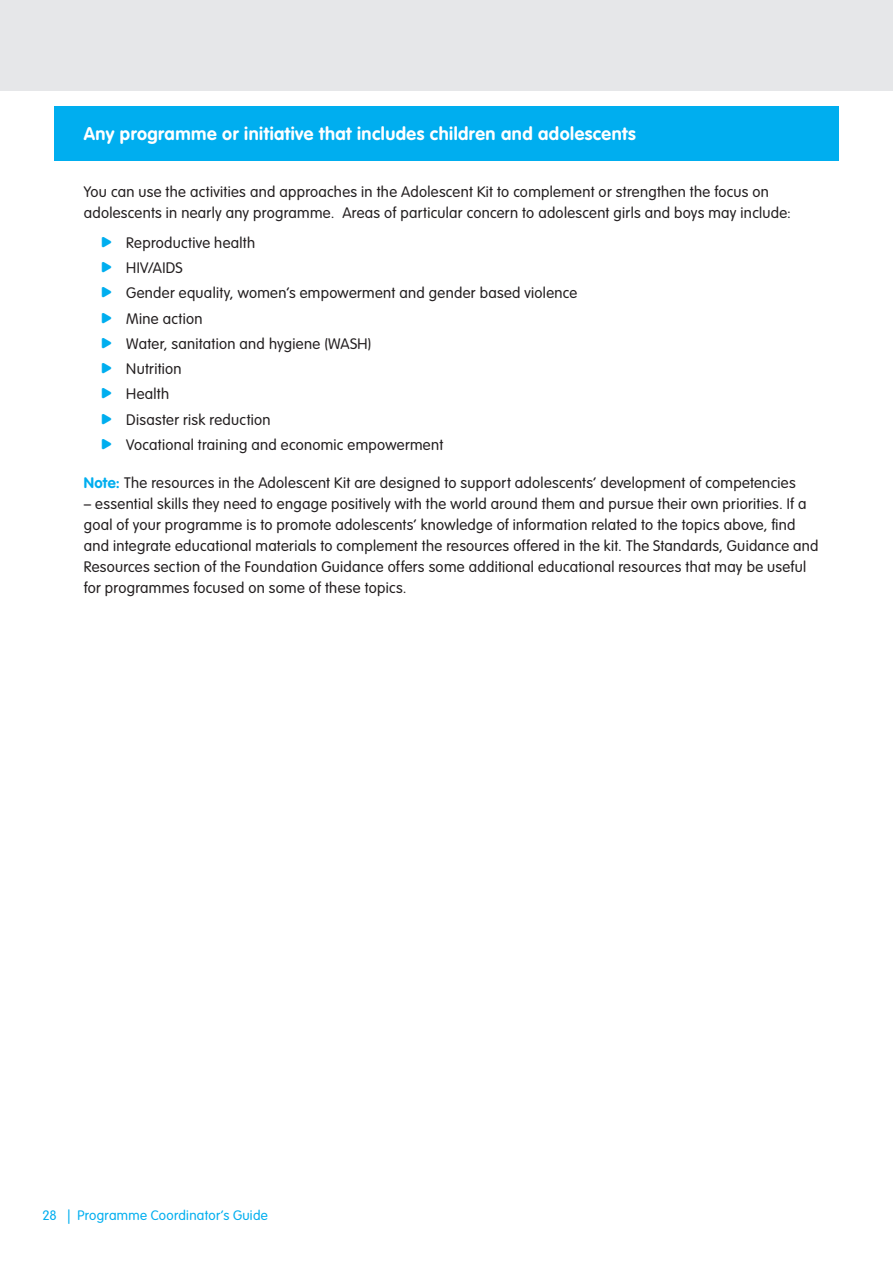
<style>
.page{position:relative;width:893px;height:1263px;background:#fff}
.page>*{position:absolute;margin:0;border:0;box-sizing:border-box;transform-origin:0 0}
.Subheading_White{font:700 18px "VAG Rounded Std";letter-spacing:.025em;color:#fff}
.Paragraph_Text{font:300 15px/21px "VAG Rounded Std";letter-spacing:.02em;color:#231f20}
.t1{font:300 13.5px "VAG Rounded Std";letter-spacing:.025em;color:#00aeef}
.s1{color:#00aeef}
.s2{font-weight:700;color:#00aeef}
</style>
<div class="page">
<div style="left:0;top:0;width:893px;height:91px;background:#e6e7e9"></div>
<div style="left:54px;top:106px;width:785px;height:54px;background:#00aeef"></div>
<p class="Subheading_White" style="left:84px;top:123px;width:553px">Any programme or initiative that includes children and adolescents</p>
<p class="Paragraph_Text" style="left:84px;top:182px;width:709px">You can use the activities and approaches in the Adolescent Kit to complement or strengthen the focus on adolescents in nearly any programme. Areas of particular concern to adolescent girls and boys may include:</p>
<p class="Paragraph_Text" style="left:101px;top:233px;width:156px"><span class="s1">•</span> Reproductive health</p>
<p class="Paragraph_Text" style="left:101px;top:258px;width:83px"><span class="s1">•</span> HIV/AIDS</p>
<p class="Paragraph_Text" style="left:101px;top:283px;width:478px"><span class="s1">•</span> Gender equality, women’s empowerment and gender based violence</p>
<p class="Paragraph_Text" style="left:101px;top:308px;width:103px"><span class="s1">•</span> Mine action</p>
<p class="Paragraph_Text" style="left:101px;top:334px;width:272px"><span class="s1">•</span> Water, sanitation and hygiene (WASH)</p>
<p class="Paragraph_Text" style="left:101px;top:359px;width:82px"><span class="s1">•</span> Nutrition</p>
<p class="Paragraph_Text" style="left:101px;top:384px;width:70px"><span class="s1">•</span> Health</p>
<p class="Paragraph_Text" style="left:101px;top:409px;width:171px"><span class="s1">•</span> Disaster risk reduction</p>
<p class="Paragraph_Text" style="left:101px;top:435px;width:344px"><span class="s1">•</span> Vocational training and economic empowerment</p>
<p class="Paragraph_Text" style="left:84px;top:473px;width:713px"><span class="s2">Note:</span> The resources in the Adolescent Kit are designed to support adolescents’ development of competencies</p>
<p class="Paragraph_Text" style="left:84px;top:494px;width:736px">– essential skills they need to engage positively with the world around them and pursue their own priorities. If a goal of your programme is to promote adolescents’ knowledge of information related to the topics above, find and integrate educational materials to complement the resources offered in the kit. The Standards, Guidance and Resources section of the Foundation Guidance offers some additional educational resources that may be useful for programmes focused on some of these topics.</p>
<p class="t1" style="left:43px;top:1208px;width:227px">28 | Programme Coordinator’s Guide</p>
</div>
